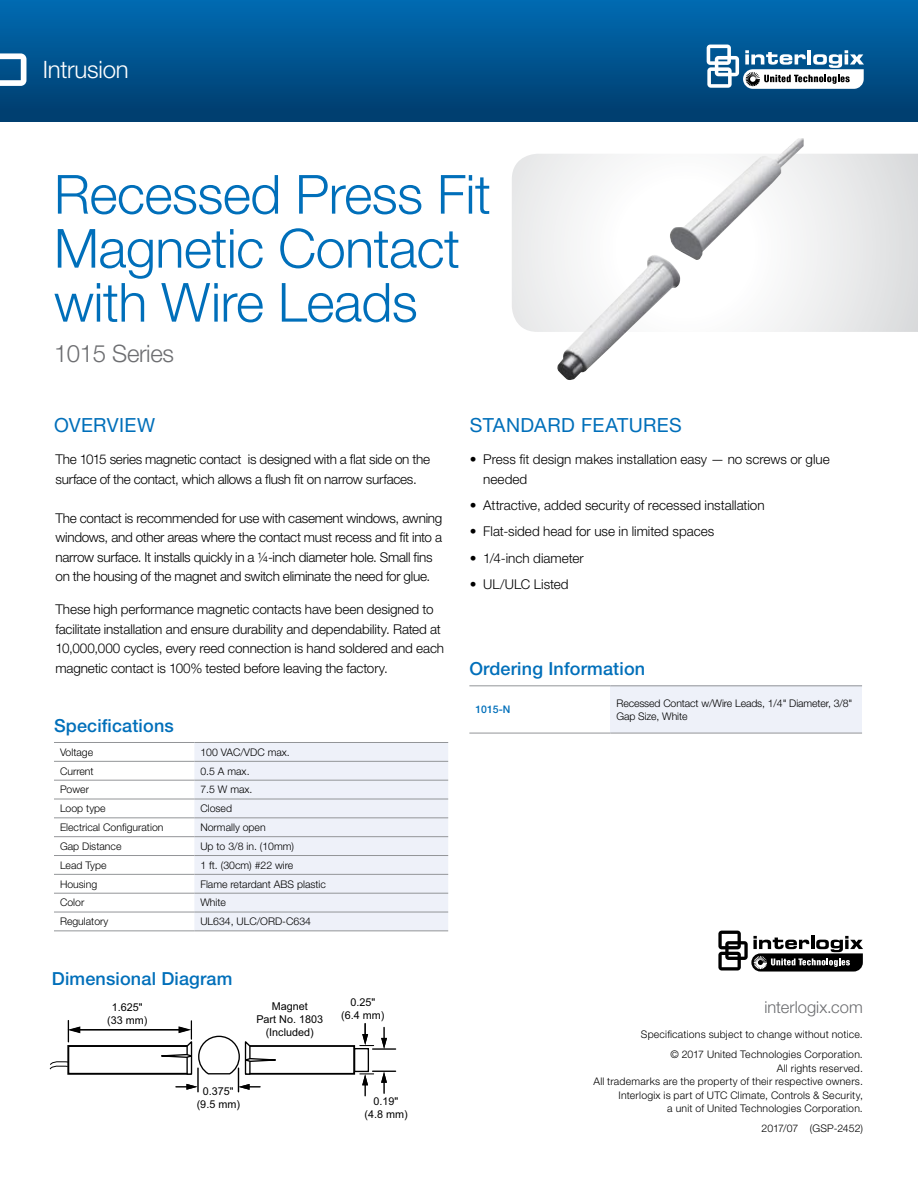
<style>
.page{position:relative;width:918px;height:1188px;background:#fff}
.page>*{position:absolute;margin:0;border:0;box-sizing:border-box;transform-origin:0 0}
.t1{font:300 54px/54px "Helvetica Neue LT Pro";letter-spacing:-.01em;color:#006fba}
.t2{font:300 24px "Helvetica Neue LT Pro";letter-spacing:-.015em;color:#6d6e71}
.t3{font:300 24px "Helvetica Neue LT Pro";letter-spacing:-.01em;color:#fff}
.t4{font:19.5px "Helvetica Neue LT Pro";letter-spacing:.02em;color:#006fba}
.t5{font:500 18px "Helvetica Neue LT Pro";letter-spacing:.01em;color:#006fba}
.t6{font:300 16.5px "Helvetica Neue LT Std";color:#6d6e71}
.t7{font:300 13.5px/19.5px "Helvetica Neue LT Pro";letter-spacing:-.015em;color:#000}
.t8{font:10.8px/12.9px "Arial";color:#000;text-align:center}
.t9{font:300 10.5px/12.6px "Helvetica Neue LT Pro";color:#000}
.t10{font:300 10.5px/13.5px "Helvetica Neue LT Pro";letter-spacing:.02em;color:#000;text-align:right}
.t11{font:500 10.5px "Helvetica Neue LT Pro";color:#006fba}
</style>
<div class="page">
<div style="left:0;top:0;width:918px;height:121px;background:linear-gradient(to bottom,#006bb2,#003c6c)"></div>
<svg style="left:512px;top:154px;width:406px;height:178px"></svg>
<svg style="left:0;top:53px;width:26px;height:33px"></svg>
<svg style="left:707px;top:45px;width:157px;height:44px"></svg>
<div style="left:194px;top:743px;width:254px;height:187px;background:#eef1f9"></div>
<hr style="left:54px;top:742px;width:140px;height:1px;background:#939598">
<hr style="left:194px;top:742px;width:254px;height:1px;background:#939598">
<hr style="left:54px;top:761px;width:140px;height:1px;background:#939598">
<hr style="left:54px;top:780px;width:140px;height:1px;background:#939598">
<hr style="left:194px;top:761px;width:254px;height:1px;background:#939598">
<hr style="left:194px;top:780px;width:254px;height:1px;background:#939598">
<hr style="left:54px;top:799px;width:140px;height:1px;background:#939598">
<hr style="left:54px;top:817px;width:140px;height:1px;background:#939598">
<hr style="left:54px;top:836px;width:140px;height:1px;background:#939598">
<hr style="left:54px;top:855px;width:140px;height:1px;background:#939598">
<hr style="left:54px;top:874px;width:140px;height:1px;background:#939598">
<hr style="left:54px;top:893px;width:140px;height:1px;background:#939598">
<hr style="left:54px;top:912px;width:140px;height:1px;background:#939598">
<hr style="left:54px;top:930px;width:140px;height:1px;background:#939598">
<hr style="left:194px;top:799px;width:254px;height:1px;background:#939598">
<hr style="left:194px;top:817px;width:254px;height:1px;background:#939598">
<hr style="left:194px;top:836px;width:254px;height:1px;background:#939598">
<hr style="left:194px;top:855px;width:254px;height:1px;background:#939598">
<hr style="left:194px;top:874px;width:254px;height:1px;background:#939598">
<hr style="left:194px;top:893px;width:254px;height:1px;background:#939598">
<hr style="left:194px;top:912px;width:254px;height:1px;background:#939598">
<hr style="left:194px;top:930px;width:254px;height:1px;background:#939598">
<svg style="left:718px;top:931px;width:145px;height:41px"></svg>
<div style="left:610px;top:686px;width:252px;height:47px;background:#eef1f9"></div>
<hr style="left:469px;top:685px;width:141px;height:1px;background:#939598">
<hr style="left:610px;top:685px;width:252px;height:1px;background:#939598">
<hr style="left:469px;top:733px;width:141px;height:1px;background:#939598">
<hr style="left:610px;top:733px;width:252px;height:1px;background:#939598">
<img style="left:555px;top:138px;width:249px;height:242px">
<svg style="left:50px;top:1061px;width:17px;height:9px"></svg>
<hr style="left:78px;top:1029px;width:103px;height:2px;background:#000">
<svg style="left:68px;top:1021px;width:12px;height:21px"></svg>
<hr style="left:373px;top:1048px;width:23px;height:2px;background:#000">
<div style="left:67px;top:1045px;width:124px;height:30px;border:2px solid #000"></div>
<div style="left:245px;top:1045px;width:110px;height:30px;border:2px solid #000"></div>
<div style="left:354px;top:1048px;width:15px;height:24px;border:1px solid #000"></div>
<svg style="left:360px;top:1071px;width:36px;height:25px"></svg>
<svg style="left:381px;top:1027px;width:6px;height:22px"></svg>
<svg style="left:136px;top:1021px;width:165px;height:71px"></svg>
<svg style="left:360px;top:1024px;width:14px;height:22px"></svg>
<h2 class="t3" style="left:43px;top:55px;width:88px">Intrusion</h2>
<h1 class="t1" style="left:54px;top:166px;width:438px">Recessed Press Fit<br>Magnetic Contact with Wire Leads</h1>
<h2 class="t2" style="left:54px;top:339px;width:122px">1015 Series</h2>
<h3 class="t4" style="left:54px;top:413px;width:103px">OVERVIEW</h3>
<p class="t7" style="left:56px;top:450px;width:376px">The 1015 series magnetic contact is designed with a flat side on the surface of the contact, which allows a flush fit on narrow surfaces.</p>
<p class="t7" style="left:56px;top:508px;width:388px">The contact is recommended for use with casement windows, awning windows, and other areas where the contact must recess and fit into a narrow surface. It installs quickly in a ¼-inch diameter hole. Small fins on the housing of the magnet and switch eliminate the need for glue.</p>
<p class="t7" style="left:56px;top:600px;width:390px">These high performance magnetic contacts have been designed to facilitate installation and ensure durability and dependability. Rated at 10,000,000 cycles, every reed connection is hand soldered and each magnetic contact is 100% tested before leaving the factory.</p>
<h3 class="t5" style="left:54px;top:714px;width:121px">Specifications</h3>
<p class="t9" style="left:60px;top:745px;width:35px">Voltage</p>
<p class="t9" style="left:200px;top:745px;width:91px">100 VAC/VDC max.</p>
<p class="t9" style="left:60px;top:764px;width:35px">Current</p>
<p class="t9" style="left:200px;top:764px;width:51px">0.5 A max.</p>
<p class="t9" style="left:60px;top:783px;width:30px">Power</p>
<p class="t9" style="left:200px;top:783px;width:54px">7.5 W max.</p>
<p class="t9" style="left:60px;top:802px;width:47px">Loop type</p>
<p class="t9" style="left:200px;top:802px;width:33px">Closed</p>
<p class="t9" style="left:60px;top:821px;width:105px">Electrical Configuration</p>
<p class="t9" style="left:200px;top:821px;width:67px">Normally open</p>
<p class="t9" style="left:60px;top:840px;width:63px">Gap Distance</p>
<p class="t9" style="left:200px;top:840px;width:95px">Up to 3/8 in. (10mm)</p>
<p class="t9" style="left:60px;top:858px;width:48px">Lead Type</p>
<p class="t9" style="left:200px;top:858px;width:94px">1 ft. (30cm) #22 wire</p>
<p class="t9" style="left:60px;top:877px;width:39px">Housing</p>
<p class="t9" style="left:200px;top:877px;width:127px">Flame retardant ABS plastic</p>
<p class="t9" style="left:60px;top:896px;width:26px">Color</p>
<p class="t9" style="left:200px;top:896px;width:27px">White</p>
<p class="t9" style="left:60px;top:915px;width:50px">Regulatory</p>
<p class="t9" style="left:200px;top:915px;width:112px">UL634, ULC/ORD-C634</p>
<h3 class="t5" style="left:52px;top:968px;width:182px">Dimensional Diagram</h3>
<p class="t8" style="left:107px;top:1001px;width:42px">1.625" (33 mm)</p>
<p class="t8" style="left:256px;top:1000px;width:68px">Magnet<br>Part No. 1803 (Included)</p>
<p class="t8" style="left:341px;top:996px;width:45px">0.25" (6.4 mm)</p>
<p class="t8" style="left:197px;top:1085px;width:45px">0.375" (9.5 mm)</p>
<p class="t8" style="left:364px;top:1095px;width:45px">0.19" (4.8 mm)</p>
<h3 class="t4" style="left:470px;top:413px;width:213px">STANDARD FEATURES</h3>
<p class="t7" style="left:483px;top:450px;width:348px;text-indent:-14px">• Press fit design makes installation easy — no screws or glue needed</p>
<p class="t7" style="left:470px;top:495px;width:296px">• Attractive, added security of recessed installation</p>
<p class="t7" style="left:470px;top:522px;width:246px">• Flat-sided head for use in limited spaces</p>
<p class="t7" style="left:470px;top:548px;width:115px">• 1/4-inch diameter</p>
<p class="t7" style="left:470px;top:574px;width:100px">• UL/ULC Listed</p>
<h3 class="t5" style="left:469px;top:658px;width:177px">Ordering Information</h3>
<p class="t11" style="left:475px;top:703px;width:37px">1015-N</p>
<p class="t9" style="left:616px;top:697px;width:238px">Recessed Contact w/Wire Leads, 1/4" Diameter, 3/8"<br>Gap Size, White</p>
<p class="t6" style="left:764px;top:997px;width:100px">interlogix.com</p>
<p class="t10" style="left:641px;top:1024px;width:224px;line-height:20.2px">Specifications subject to change without notice. © 2017 United Technologies Corporation.</p>
<p class="t10" style="left:593px;top:1061px;width:271px">All rights reserved.<br>All trademarks are the property of their respective owners.<br>Interlogix is part of UTC Climate, Controls &amp; Security,<br>a unit of United Technologies Corporation.</p>
<p class="t9" style="left:762px;top:1122px;width:103px">2017/07 (GSP-2452)</p>
</div>
